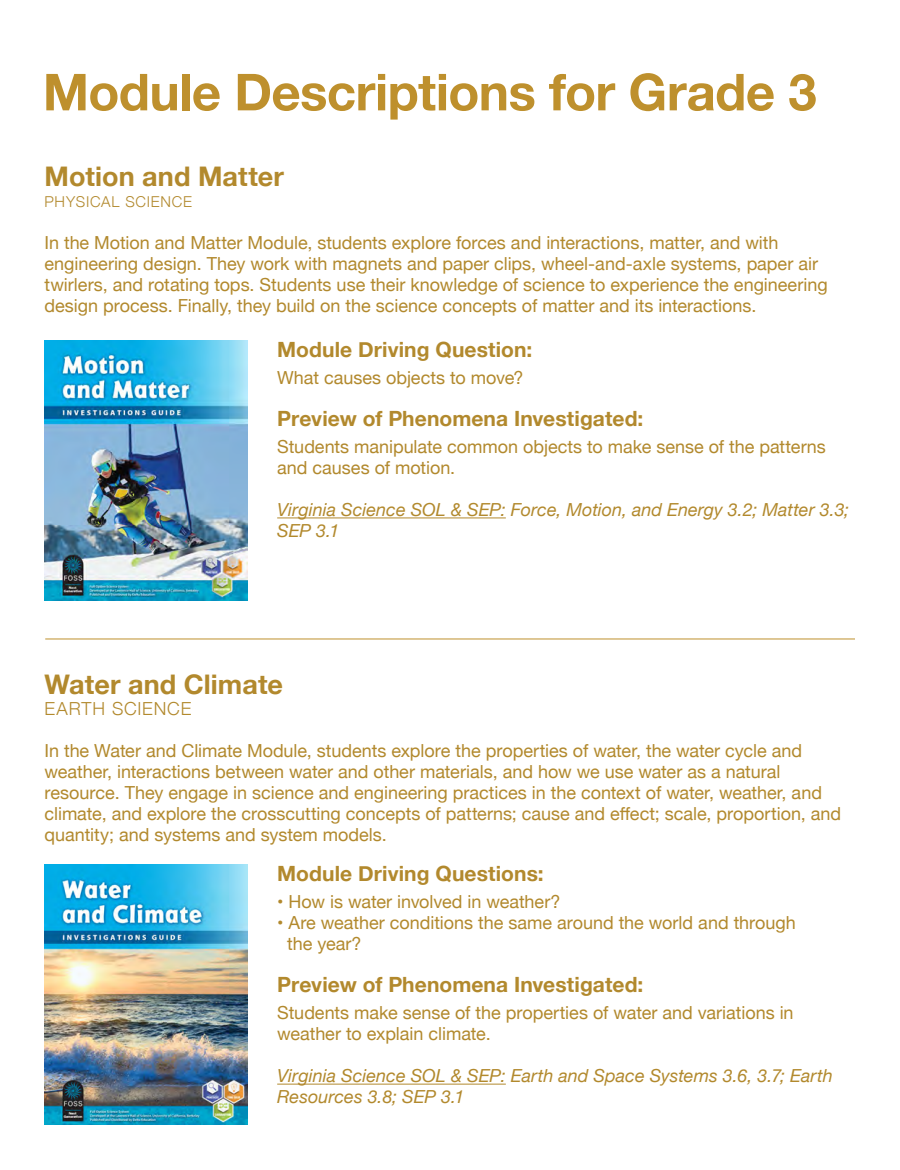
<style>
.page{position:relative;width:900px;height:1170px;background:#fff}
.page>*{position:absolute;margin:0;border:0;box-sizing:border-box;transform-origin:0 0}
.t1{font:700 51px "Helvetica Neue";letter-spacing:-.01em;color:#be902d}
.t2{font:700 27px "Helvetica Neue";letter-spacing:.005em;color:#b2892d}
.t3{font:700 21px "Helvetica Neue";letter-spacing:.005em;color:#b2892d}
.t4{font:18px/21px "Helvetica Neue";color:#b2892d}
.t5{font:italic 18px/21px "Helvetica Neue";color:#b2892d}
.t6{font:300 18px "Helvetica Neue";letter-spacing:.045em;color:#b2892d}
.t7{font:300 15px "Helvetica Neue";letter-spacing:.05em;color:#b2892d}
</style>
<div class="page">
<img style="left:45px;top:340px;width:203px;height:260px">
<img style="left:45px;top:865px;width:203px;height:259px">
<hr style="left:277px;top:517px;width:229px;height:1px;background:#b2892d">
<hr style="left:277px;top:1084px;width:229px;height:1px;background:#b2892d">
<hr style="left:45px;top:639px;width:810px;height:1px;background:#be902d">
<p class="t1" style="left:43px;top:52px;width:775px">Module Descriptions for Grade 3</p>
<p class="t2" style="left:45px;top:156px;width:241px">Motion and Matter</p>
<p class="t7" style="left:45px;top:190px;width:149px">PHYSICAL SCIENCE</p>
<p class="t4" style="left:45px;top:234px;width:785px">In the Motion and Matter Module, students explore forces and interactions, matter, and with engineering design. They work with magnets and paper clips, wheel-and-axle systems, paper air twirlers, and rotating tops. Students use their knowledge of science to experience the engineering design process. Finally, they build on the science concepts of matter and its interactions.</p>
<p class="t3" style="left:277px;top:333px;width:257px">Module Driving Question:</p>
<p class="t4" style="left:277px;top:368px;width:248px">What causes objects to move?</p>
<p class="t3" style="left:277px;top:402px;width:368px">Preview of Phenomena Investigated:</p>
<p class="t4" style="left:277px;top:437px;width:550px">Students manipulate common objects to make sense of the patterns and causes of motion.</p>
<p class="t5" style="left:277px;top:500px;width:574px">Virginia Science SOL &amp; SEP: Force, Motion, and Energy 3.2; Matter 3.3;<br>SEP 3.1</p>
<p class="t2" style="left:45px;top:663px;width:240px">Water and Climate</p>
<p class="t6" style="left:45px;top:694px;width:148px">EARTH SCIENCE</p>
<p class="t4" style="left:45px;top:741px;width:798px">In the Water and Climate Module, students explore the properties of water, the water cycle and weather, interactions between water and other materials, and how we use water as a natural resource. They engage in science and engineering practices in the context of water, weather, and climate, and explore the crosscutting concepts of patterns; cause and effect; scale, proportion, and quantity; and systems and system models.</p>
<p class="t3" style="left:277px;top:857px;width:268px">Module Driving Questions:</p>
<p class="t4" style="left:277px;top:892px;width:285px">• How is water involved in weather?</p>
<p class="t4" style="left:287px;top:913px;width:510px;text-indent:-10px">• Are weather conditions the same around the world and through the year?</p>
<p class="t3" style="left:277px;top:968px;width:368px">Preview of Phenomena Investigated:</p>
<p class="t4" style="left:277px;top:1003px;width:518px">Students make sense of the properties of water and variations in weather to explain climate.</p>
<p class="t5" style="left:277px;top:1066px;width:557px">Virginia Science SOL &amp; SEP: Earth and Space Systems 3.6, 3.7; Earth<br>Resources 3.8; SEP 3.1</p>
</div>
